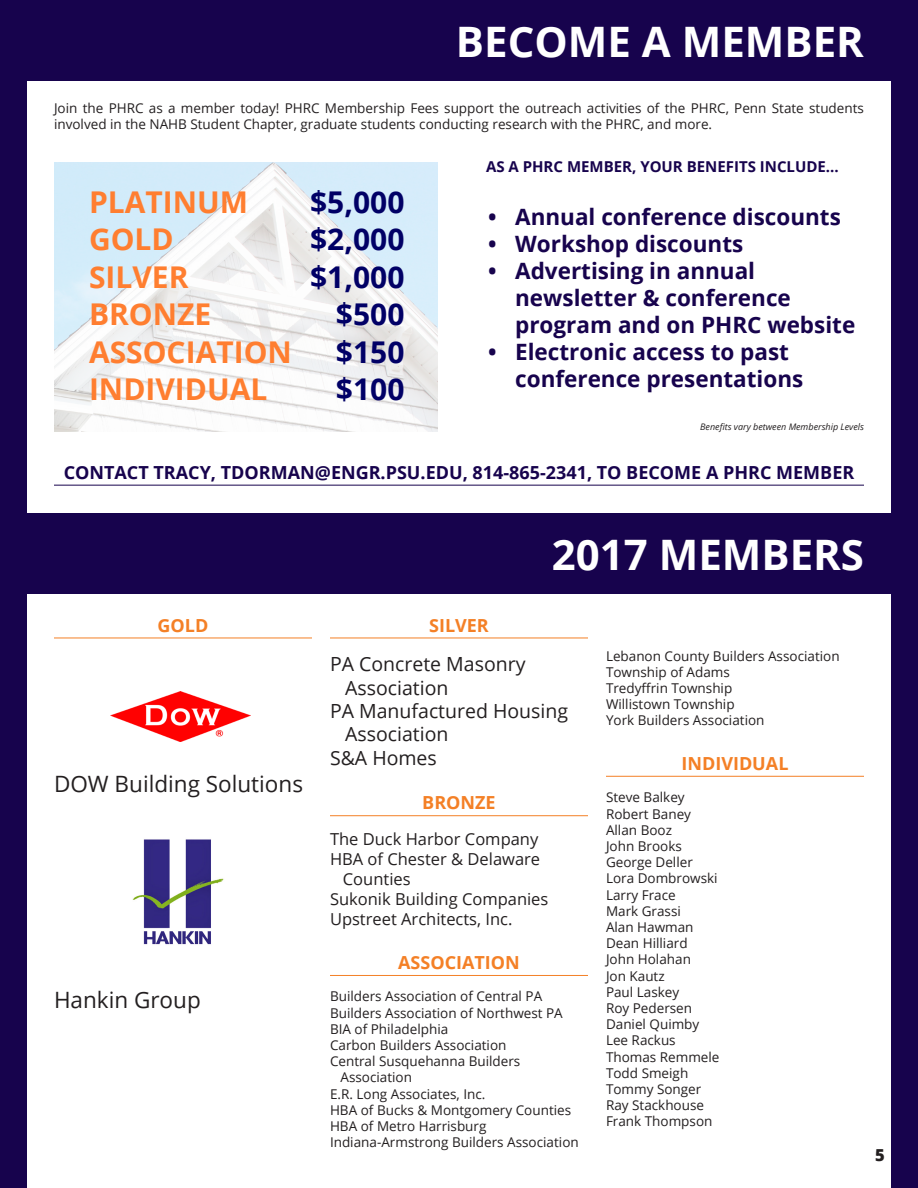
<style>
.page{position:relative;width:918px;height:1188px;background:#17034d}
.page>*{position:absolute;margin:0;border:0;box-sizing:border-box;transform-origin:0 0}
.t1{font:700 42px "Open Sans";color:#fff}
.t2{font:700 30px/37.5px "Open Sans";color:#ff7e30}
.t3{font:700 30px/37.5px "Open Sans";color:#010066;text-align:right}
.t4{font:700 22.5px/27px "Open Sans";color:#17034d}
.t5{font:22.5px "Open Sans";color:#231f20}
.t6{font:19.5px "Open Sans";color:#231f20}
.t7{font:700 18px "Open Sans";color:#17034d}
.t8{font:700 18px "Open Sans";color:#f48026}
.t9{font:16.5px "Open Sans";color:#231f20}
.t10{font:800 16.5px "Open Sans";color:#231f20}
.t11{font:700 15px "Open Sans";color:#17034d}
.t12{font:13.5px/16.2px "Open Sans";color:#231f20}
.t13{font:italic 9px "Open Sans";color:#231f20}
</style>
<div class="page">
<div style="left:27px;top:594px;width:864px;height:594px;background:#fff"></div>
<div style="left:27px;top:81px;width:864px;height:432px;background:#fff"></div>
<img style="left:55px;top:162px;width:383px;height:270px">
<hr style="left:54px;top:638px;width:258px;height:1px;background:#f48026">
<hr style="left:330px;top:638px;width:258px;height:1px;background:#f48026">
<hr style="left:330px;top:815px;width:258px;height:1px;background:#f48026">
<hr style="left:330px;top:975px;width:258px;height:1px;background:#f48026">
<hr style="left:606px;top:776px;width:258px;height:1px;background:#f48026">
<hr style="left:54px;top:485px;width:810px;height:1px;background:#17034d">
<img style="left:132px;top:839px;width:92px;height:106px">
<img style="left:110px;top:692px;width:141px;height:50px">
<h1 class="t1" style="left:456px;top:12px;width:410px">BECOME A MEMBER</h1>
<p class="t12" style="left:54px;top:100px;width:812px">Join the PHRC as a member today! PHRC Membership Fees support the outreach activities of the PHRC, Penn State students involved in the NAHB Student Chapter, graduate students conducting research with the PHRC, and more.</p>
<p class="t11" style="left:486px;top:156px;width:354px">AS A PHRC MEMBER, YOUR BENEFITS INCLUDE...</p>
<h2 class="t2" style="left:89px;top:182px;width:204px">PLATINUM<br>GOLD<br>SILVER<br>BRONZE<br>ASSOCIATION<br>INDIVIDUAL</h2>
<h2 class="t3" style="left:310px;top:182px;width:96px">$5,000 $2,000 $1,000 $500 $150 $100</h2>
<h3 class="t4" style="left:488px;top:202px;width:354px">• Annual conference discounts</h3>
<h3 class="t4" style="left:488px;top:229px;width:257px">• Workshop discounts</h3>
<h3 class="t4" style="left:515px;top:256px;width:342px;text-indent:-27px">• Advertising in annual newsletter &amp; conference program and on PHRC website</h3>
<h3 class="t4" style="left:515px;top:337px;width:290px;text-indent:-27px">• Electronic access to past conference presentations</h3>
<p class="t13" style="left:700px;top:421px;width:165px">Benefits vary between Membership Levels</p>
<h3 class="t7" style="left:64px;top:460px;width:792px">CONTACT TRACY, TDORMAN@ENGR.PSU.EDU, 814-865-2341, TO BECOME A PHRC MEMBER</h3>
<h3 class="t8" style="left:158px;top:612px;width:52px">GOLD</h3>
<h3 class="t5" style="left:54px;top:768px;width:251px">DOW Building Solutions</h3>
<h3 class="t5" style="left:54px;top:984px;width:148px">Hankin Group</h3>
<h1 class="t1" style="left:552px;top:525px;width:314px">2017 MEMBERS</h1>
<h3 class="t8" style="left:429px;top:612px;width:61px">SILVER</h3>
<h3 class="t6" style="left:330px;top:651px;width:197px">PA Concrete Masonry</h3>
<h3 class="t6" style="left:345px;top:674px;width:105px">Association</h3>
<h3 class="t6" style="left:330px;top:698px;width:240px">PA Manufactured Housing</h3>
<h3 class="t6" style="left:345px;top:721px;width:105px">Association</h3>
<h3 class="t6" style="left:330px;top:744px;width:108px">S&amp;A Homes</h3>
<h3 class="t8" style="left:422px;top:790px;width:75px">BRONZE</h3>
<p class="t9" style="left:330px;top:828px;width:210px">The Duck Harbor Company</p>
<p class="t9" style="left:330px;top:848px;width:212px">HBA of Chester &amp; Delaware</p>
<p class="t9" style="left:343px;top:868px;width:69px">Counties</p>
<p class="t9" style="left:330px;top:887px;width:220px">Sukonik Building Companies</p>
<p class="t9" style="left:330px;top:907px;width:184px">Upstreet Architects, Inc.</p>
<h3 class="t8" style="left:398px;top:950px;width:123px">ASSOCIATION</h3>
<p class="t12" style="left:330px;top:988px;width:214px">Builders Association of Central PA</p>
<p class="t12" style="left:330px;top:1004px;width:234px">Builders Association of Northwest PA</p>
<p class="t12" style="left:330px;top:1021px;width:120px">BIA of Philadelphia</p>
<p class="t12" style="left:330px;top:1037px;width:178px">Carbon Builders Association</p>
<p class="t12" style="left:330px;top:1053px;width:192px">Central Susquehanna Builders</p>
<p class="t12" style="left:341px;top:1069px;width:73px">Association</p>
<p class="t12" style="left:330px;top:1085px;width:157px">E.R. Long Associates, Inc.</p>
<p class="t12" style="left:330px;top:1102px;width:243px">HBA of Bucks &amp; Montgomery Counties</p>
<p class="t12" style="left:330px;top:1118px;width:158px">HBA of Metro Harrisburg</p>
<p class="t12" style="left:330px;top:1134px;width:250px">Indiana-Armstrong Builders Association</p>
<p class="t12" style="left:606px;top:647px;width:235px">Lebanon County Builders Association<br>Township of Adams<br>Tredyffrin Township<br>Willistown Township<br>York Builders Association</p>
<h3 class="t8" style="left:681px;top:751px;width:109px">INDIVIDUAL</h3>
<p class="t12" style="left:606px;top:789px;width:115px">Steve Balkey<br>Robert Baney<br>Allan Booz<br>John Brooks<br>George Deller<br>Lora Dombrowski<br>Larry Frace<br>Mark Grassi<br>Alan Hawman<br>Dean Hilliard<br>John Holahan<br>Jon Kautz<br>Paul Laskey<br>Roy Pedersen<br>Daniel Quimby<br>Lee Rackus<br>Thomas Remmele<br>Todd Smeigh<br>Tommy Songer<br>Ray Stackhouse<br>Frank Thompson</p>
<p class="t10" style="left:875px;top:1142px;width:11px">5</p>
</div>
